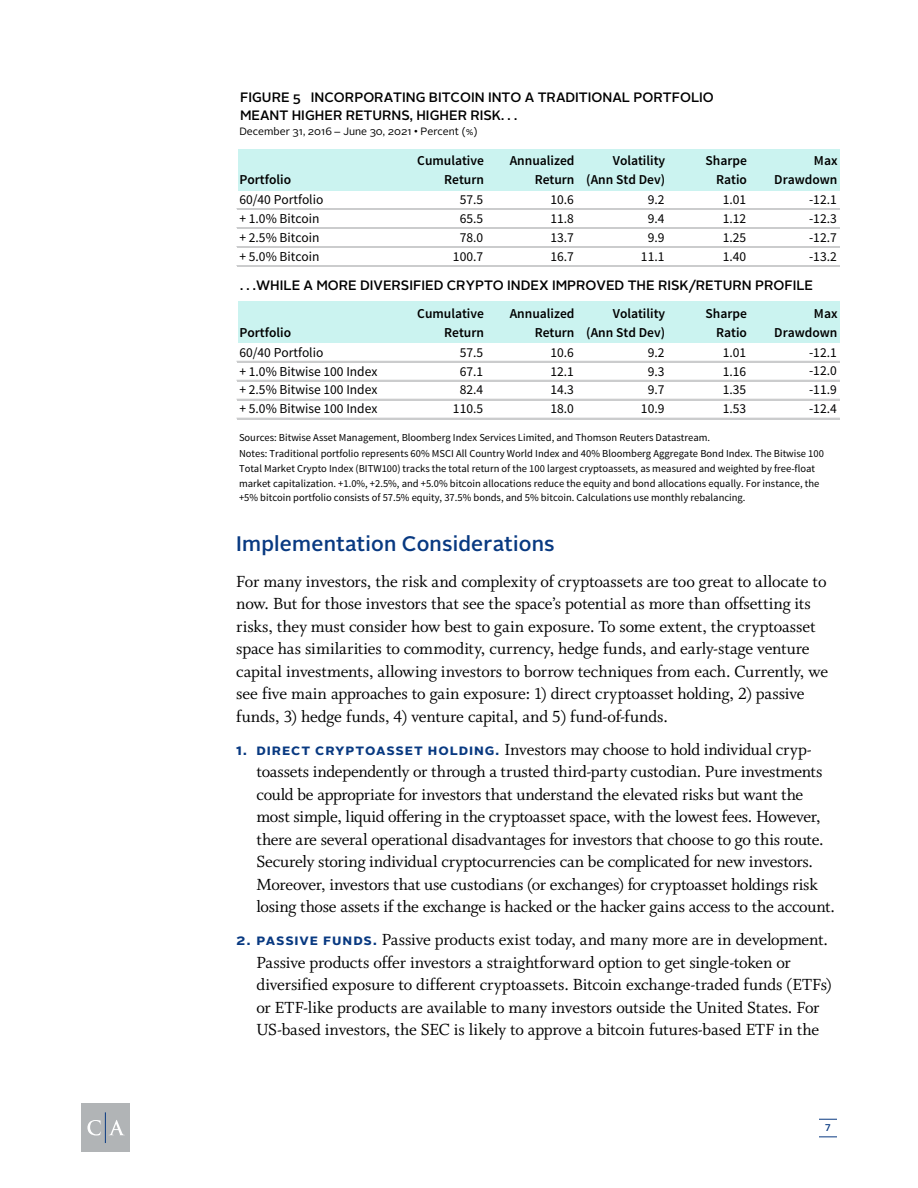
<style>
.page{position:relative;width:918px;height:1188px;background:#fff}
.page>*{position:absolute;margin:0;border:0;box-sizing:border-box;transform-origin:0 0}
.t1{font:500 21px "Alright Sans";letter-spacing:.01em;color:#083981}
.t2{font:18px/22.5px "Whitman";letter-spacing:-.01em;color:#000}
.t3{font:700 15px "Alright Sans";letter-spacing:.06em;color:#083981}
.t4{font:13.65px "Source Sans Pro";color:#000}
.t5{font:600 13.65px/18.6px "Source Sans Pro";color:#000;text-align:right}
.t6{font:500 13.65px/17.9px "Alright Sans";color:#000}
.t7{font:10.65px/15px "Source Sans Pro";color:#000}
.t8{font:10.65px "Alright Sans";color:#000}
.t9{font:500 9.75px "Alright Sans";color:#083981}
.s1{font-family:"Arial"}
.s2{font-family:"Alright Sans";font-weight:700;font-size:15px;color:#083981}
</style>
<div class="page">
<div style="left:238px;top:149px;width:601px;height:41px;background:#cbf3f0"></div>
<div style="left:238px;top:302px;width:601px;height:41px;background:#cbf3f0"></div>
<hr style="left:237px;top:208px;width:602px;height:1px;background:#cbcccd">
<hr style="left:237px;top:209px;width:602px;height:1px;background:#cbcccd">
<hr style="left:237px;top:227px;width:602px;height:1px;background:#cbcccd">
<hr style="left:237px;top:228px;width:602px;height:1px;background:#cbcccd">
<hr style="left:237px;top:246px;width:602px;height:1px;background:#cbcccd">
<hr style="left:237px;top:247px;width:602px;height:1px;background:#cbcccd">
<hr style="left:237px;top:265px;width:602px;height:1px;background:#cbcccd">
<hr style="left:237px;top:266px;width:602px;height:1px;background:#cbcccd">
<hr style="left:237px;top:361px;width:602px;height:2px;background:#cbcccd">
<hr style="left:237px;top:380px;width:602px;height:2px;background:#cbcccd">
<hr style="left:237px;top:399px;width:602px;height:2px;background:#cbcccd">
<hr style="left:237px;top:418px;width:602px;height:2px;background:#cbcccd">
<div style="left:81px;top:1103px;width:49px;height:49px;background:#b1b4b6"></div>
<svg style="left:87px;top:1120px;width:14px;height:16px"></svg>
<svg style="left:109px;top:1120px;width:15px;height:15px"></svg>
<hr style="left:105px;top:1112px;width:1px;height:31px;background:#083981">
<svg style="left:819px;top:1119px;width:18px;height:1px"></svg>
<svg style="left:819px;top:1137px;width:18px;height:1px"></svg>
<p class="t6" style="left:240px;top:89px;width:475px">FIGURE 5 INCORPORATING BITCOIN INTO A TRADITIONAL PORTFOLIO<br>MEANT HIGHER RETURNS, HIGHER RISK. . .</p>
<p class="t8" style="left:239px;top:124px;width:240px">December 31, 2016 <span class="s1">–</span> June 30, 2021 <span class="s1">•</span> Percent (%)</p>
<p class="t5" style="left:239px;top:170px;width:53px">Portfolio</p>
<p class="t5" style="left:417px;top:152px;width:68px">Cumulative<br>Return</p>
<p class="t5" style="left:510px;top:152px;width:66px">Annualized<br>Return</p>
<p class="t5" style="left:586px;top:152px;width:80px">Volatility (Ann Std Dev)</p>
<p class="t5" style="left:705px;top:152px;width:43px">Sharpe<br>Ratio</p>
<p class="t5" style="left:774px;top:152px;width:65px">Max<br>Drawdown</p>
<p class="t4" style="left:239px;top:191px;width:85px">60/40 Portfolio</p>
<p class="t4" style="left:460px;top:191px;width:25px">57.5</p>
<p class="t4" style="left:550px;top:191px;width:25px">10.6</p>
<p class="t4" style="left:648px;top:191px;width:18px">9.2</p>
<p class="t4" style="left:723px;top:191px;width:25px">1.01</p>
<p class="t4" style="left:809px;top:191px;width:29px">-12.1</p>
<p class="t4" style="left:239px;top:210px;width:82px">+ 1.0% Bitcoin</p>
<p class="t4" style="left:460px;top:210px;width:25px">65.5</p>
<p class="t4" style="left:550px;top:210px;width:25px">11.8</p>
<p class="t4" style="left:648px;top:210px;width:18px">9.4</p>
<p class="t4" style="left:723px;top:210px;width:25px">1.12</p>
<p class="t4" style="left:809px;top:210px;width:29px">-12.3</p>
<p class="t4" style="left:239px;top:229px;width:82px">+ 2.5% Bitcoin</p>
<p class="t4" style="left:460px;top:229px;width:25px">78.0</p>
<p class="t4" style="left:550px;top:229px;width:25px">13.7</p>
<p class="t4" style="left:648px;top:229px;width:18px">9.9</p>
<p class="t4" style="left:723px;top:229px;width:25px">1.25</p>
<p class="t4" style="left:809px;top:229px;width:29px">-12.7</p>
<p class="t4" style="left:239px;top:248px;width:82px">+ 5.0% Bitcoin</p>
<p class="t4" style="left:453px;top:248px;width:32px">100.7</p>
<p class="t4" style="left:550px;top:248px;width:25px">16.7</p>
<p class="t4" style="left:641px;top:248px;width:25px">11.1</p>
<p class="t4" style="left:723px;top:248px;width:25px">1.40</p>
<p class="t4" style="left:809px;top:248px;width:29px">-13.2</p>
<p class="t6" style="left:240px;top:277px;width:575px">. . .WHILE A MORE DIVERSIFIED CRYPTO INDEX IMPROVED THE RISK/RETURN PROFILE</p>
<p class="t5" style="left:239px;top:323px;width:53px">Portfolio</p>
<p class="t5" style="left:417px;top:305px;width:68px">Cumulative<br>Return</p>
<p class="t5" style="left:510px;top:305px;width:66px">Annualized<br>Return</p>
<p class="t5" style="left:586px;top:305px;width:80px">Volatility (Ann Std Dev)</p>
<p class="t5" style="left:705px;top:305px;width:43px">Sharpe<br>Ratio</p>
<p class="t5" style="left:774px;top:305px;width:65px">Max<br>Drawdown</p>
<p class="t4" style="left:239px;top:344px;width:85px">60/40 Portfolio</p>
<p class="t4" style="left:460px;top:344px;width:25px">57.5</p>
<p class="t4" style="left:550px;top:344px;width:25px">10.6</p>
<p class="t4" style="left:648px;top:344px;width:18px">9.2</p>
<p class="t4" style="left:723px;top:344px;width:25px">1.01</p>
<p class="t4" style="left:809px;top:344px;width:29px">-12.1</p>
<p class="t4" style="left:239px;top:363px;width:140px">+ 1.0% Bitwise 100 Index</p>
<p class="t4" style="left:460px;top:363px;width:25px">67.1</p>
<p class="t4" style="left:550px;top:363px;width:25px">12.1</p>
<p class="t4" style="left:648px;top:363px;width:18px">9.3</p>
<p class="t4" style="left:723px;top:363px;width:25px">1.16</p>
<p class="t4" style="left:809px;top:363px;width:29px">-12.0</p>
<p class="t4" style="left:239px;top:381px;width:140px">+ 2.5% Bitwise 100 Index</p>
<p class="t4" style="left:460px;top:381px;width:25px">82.4</p>
<p class="t4" style="left:550px;top:381px;width:25px">14.3</p>
<p class="t4" style="left:648px;top:381px;width:18px">9.7</p>
<p class="t4" style="left:723px;top:381px;width:25px">1.35</p>
<p class="t4" style="left:809px;top:381px;width:29px">-11.9</p>
<p class="t4" style="left:239px;top:400px;width:140px">+ 5.0% Bitwise 100 Index</p>
<p class="t4" style="left:453px;top:400px;width:32px">110.5</p>
<p class="t4" style="left:550px;top:400px;width:25px">18.0</p>
<p class="t4" style="left:641px;top:400px;width:25px">10.9</p>
<p class="t4" style="left:723px;top:400px;width:25px">1.53</p>
<p class="t4" style="left:809px;top:400px;width:29px">-12.4</p>
<p class="t7" style="left:239px;top:431px;width:586px">Sources: Bitwise Asset Management, Bloomberg Index Services Limited, and Thomson Reuters Datastream.<br>Notes: Traditional portfolio represents 60% MSCI All Country World Index and 40% Bloomberg Aggregate Bond Index. The Bitwise 100<br>Total Market Crypto Index (BITW100) tracks the total return of the 100 largest cryptoassets, as measured and weighted by free-float market capitalization. +1.0%, +2.5%, and +5.0% bitcoin allocations reduce the equity and bond allocations equally. For instance, the +5% bitcoin portfolio consists of 57.5% equity, 37.5% bonds, and 5% bitcoin. Calculations use monthly rebalancing.</p>
<p class="t1" style="left:236px;top:529px;width:320px">Implementation Considerations</p>
<p class="t2" style="left:236px;top:570px;width:593px">For many investors, the risk and complexity of cryptoassets are too great to allocate to now. But for those investors that see the space’s potential as more than offsetting its risks, they must consider how best to gain exposure. To some extent, the cryptoasset space has similarities to commodity, currency, hedge funds, and early-stage venture capital investments, allowing investors to borrow techniques from each. Currently, we see five main approaches to gain exposure: 1) direct cryptoasset holding, 2) passive funds, 3) hedge funds, 4) venture capital, and 5) fund-of-funds.</p>
<p class="t3" style="left:236px;top:739px;width:160px">1. DIRECT CRYPTOASSE</p>
<p class="t2" style="left:257px;top:738px;width:580px;text-indent:158px"><span class="s2">T HOLDING .</span> Investors may choose to hold individual cryp&shy;toassets independently or through a trusted third-party custodian. Pure investments could be appropriate for investors that understand the elevated risks but want the most simple, liquid offering in the cryptoasset space, with the lowest fees. However, there are several operational disadvantages for investors that choose to go this route.<br>Securely storing individual cryptocurrencies can be complicated for new investors.<br>Moreover, investors that use custodians (or exchanges) for cryptoasset holdings risk losing those assets if the exchange is hacked or the hacker gains access to the account.</p>
<p class="t2" style="left:257px;top:929px;width:577px;text-indent:-20px"><span class="s2">2. PASS IVE FUNDS.</span> Passive products exist today, and many more are in development.<br>Passive products offer investors a straightforward option to get single-token or diversified exposure to different cryptoassets. Bitcoin exchange-traded funds (ETFs) or ETF-like products are available to many investors outside the United States. For US-based investors, the SEC is likely to approve a bitcoin futures-based ETF in the</p>
<p class="t9" style="left:825px;top:1121px;width:8px">7</p>
</div>
